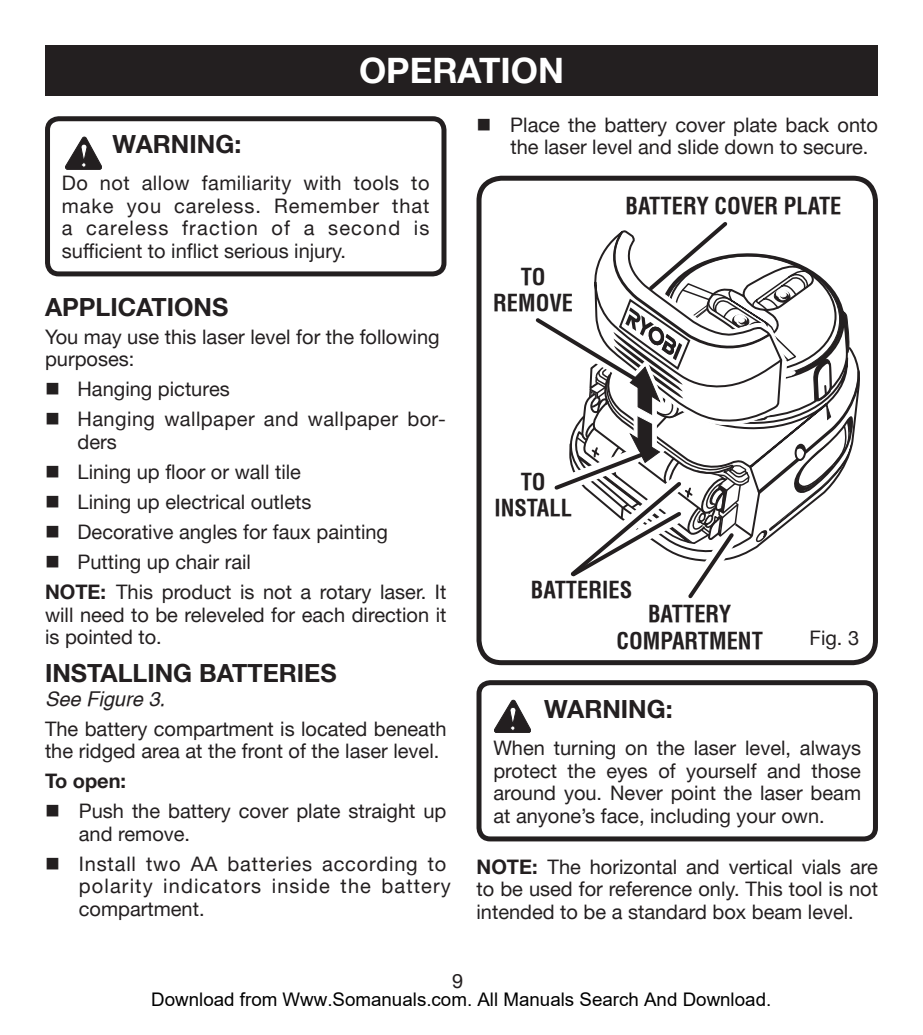
<style>
.page{position:relative;width:923px;height:1035px;background:#fff}
.page>*{position:absolute;margin:0;border:0;box-sizing:border-box;transform-origin:0 0}
.HEADING{font:700 35px "Helvetica Neue";color:#fff}
.bullets{font:700 25px "Helvetica Neue";color:#231f20}
.Warning{font:700 25px "Helvetica Neue";color:#231f20}
.Heading_2{font:700 25px "Helvetica Neue";color:#231f20}
.callout{font:700 condensed 22.5px "Helvetica";color:#231f20}
.Warning_Text{font:20px/22.5px "Helvetica Neue";color:#231f20;text-align:justify}
.Body_text{font:20px/22.5px "Helvetica Neue";color:#231f20;text-align:justify}
.bullets-2{font:20px "Helvetica Neue";color:#231f20}
.step{font:20px/22.5px "Helvetica Neue";color:#231f20}
.step-2{font:20px/22.5px "Helvetica Neue";letter-spacing:.04em;color:#231f20}
.bullets-3{font:20px/22.5px "Helvetica Neue";letter-spacing:.025em;color:#231f20}
.see_figure{font:italic 20px "Helvetica";color:#231f20}
.Body_text-2{font:700 20px "Helvetica Neue";color:#231f20}
.t1{font:18.75px "Arial";color:#000}
.s1{font-weight:700}
</style>
<div class="page">
<svg style="left:476px;top:680px;width:402px;height:159px"></svg>
<div style="left:45px;top:45px;width:833px;height:51px;background:#231f20"></div>
<svg style="left:45px;top:116px;width:402px;height:158px"></svg>
<svg style="left:65px;top:137px;width:37px;height:32px"></svg>
<svg style="left:476px;top:175px;width:402px;height:488px"></svg>
<svg style="left:532px;top:218px;width:328px;height:390px"></svg>
<svg style="left:494px;top:700px;width:37px;height:33px"></svg>
<p class="HEADING" style="left:359px;top:49px;width:206px">OPERATION</p>
<p class="Warning" style="left:112px;top:128px;width:130px">WARNING:</p>
<p class="Warning_Text" style="left:62px;top:171px;width:369px">Do not allow familiarity with tools to make you careless. Remember that a careless fraction of a second is sufficient to inflict serious injury.</p>
<p class="Heading_2" style="left:45px;top:292px;width:185px">APPLICATIONS</p>
<p class="Warning_Text" style="left:45px;top:325px;width:396px">You may use this laser level for the following purposes:</p>
<p class="bullets-2" style="left:45px;top:377px;width:186px">■ Hanging pictures</p>
<p class="bullets-3" style="left:78px;top:408px;width:370px;text-indent:-32px">■ Hanging wallpaper and wallpaper bor&shy;ders</p>
<p class="bullets-2" style="left:45px;top:460px;width:257px">■ Lining up floor or wall tile</p>
<p class="bullets-2" style="left:45px;top:490px;width:268px">■ Lining up electrical outlets</p>
<p class="bullets-2" style="left:45px;top:520px;width:344px">■ Decorative angles for faux painting</p>
<p class="bullets-2" style="left:45px;top:550px;width:207px">■ Putting up chair rail</p>
<p class="Body_text" style="left:45px;top:581px;width:403px"><span class="s1">NOTE:</span> This product is not a rotary laser. It will need to be releveled for each direction it is pointed to.</p>
<p class="bullets" style="left:45px;top:657px;width:293px">INSTALLING BATTERIES</p>
<p class="see_figure" style="left:45px;top:687px;width:122px">See Figure 3.</p>
<p class="Body_text" style="left:45px;top:717px;width:403px">The battery compartment is located beneath the ridged area at the front of the laser level.</p>
<p class="Body_text-2" style="left:45px;top:769px;width:83px">To open:</p>
<p class="step" style="left:79px;top:800px;width:369px;text-indent:-34px">■ Push the battery cover plate straight up and remove.</p>
<p class="step-2" style="left:79px;top:852px;width:373px;text-indent:-34px">■ Install two AA batteries according to polarity indicators inside the battery compartment.</p>
<p class="step" style="left:510px;top:113px;width:369px;text-indent:-34px">■ Place the battery cover plate back onto the laser level and slide down to secure.</p>
<p class="callout" style="left:520px;top:262px;width:26px">TO</p>
<p class="callout" style="left:493px;top:288px;width:82px">REMOVE</p>
<p class="callout" style="left:625px;top:191px;width:217px">BATTERY COVER PLATE</p>
<p class="callout" style="left:520px;top:467px;width:26px">TO</p>
<p class="callout" style="left:494px;top:493px;width:79px">INSTALL</p>
<p class="callout" style="left:531px;top:576px;width:103px">BATTERIES</p>
<p class="callout" style="left:648px;top:600px;width:85px">BATTERY</p>
<p class="callout" style="left:616px;top:626px;width:148px">COMPARTMENT</p>
<p class="Warning_Text" style="left:809px;top:627px;width:51px">Fig. 3</p>
<p class="Warning" style="left:544px;top:693px;width:130px">WARNING:</p>
<p class="Warning_Text" style="left:493px;top:737px;width:369px">When turning on the laser level, always protect the eyes of yourself and those around you. Never point the laser beam at anyone’s face, including your own.</p>
<p class="Body_text" style="left:476px;top:855px;width:403px"><span class="s1">NOTE:</span> The horizontal and vertical vials are to be used for reference only. This tool is not intended to be a standard box beam level.</p>
<p class="Warning_Text" style="left:452px;top:970px;width:13px">9</p>
<p class="t1" style="left:151px;top:989px;width:621px">Download from Www.Somanuals.com. All Manuals Search And Download.</p>
</div>
